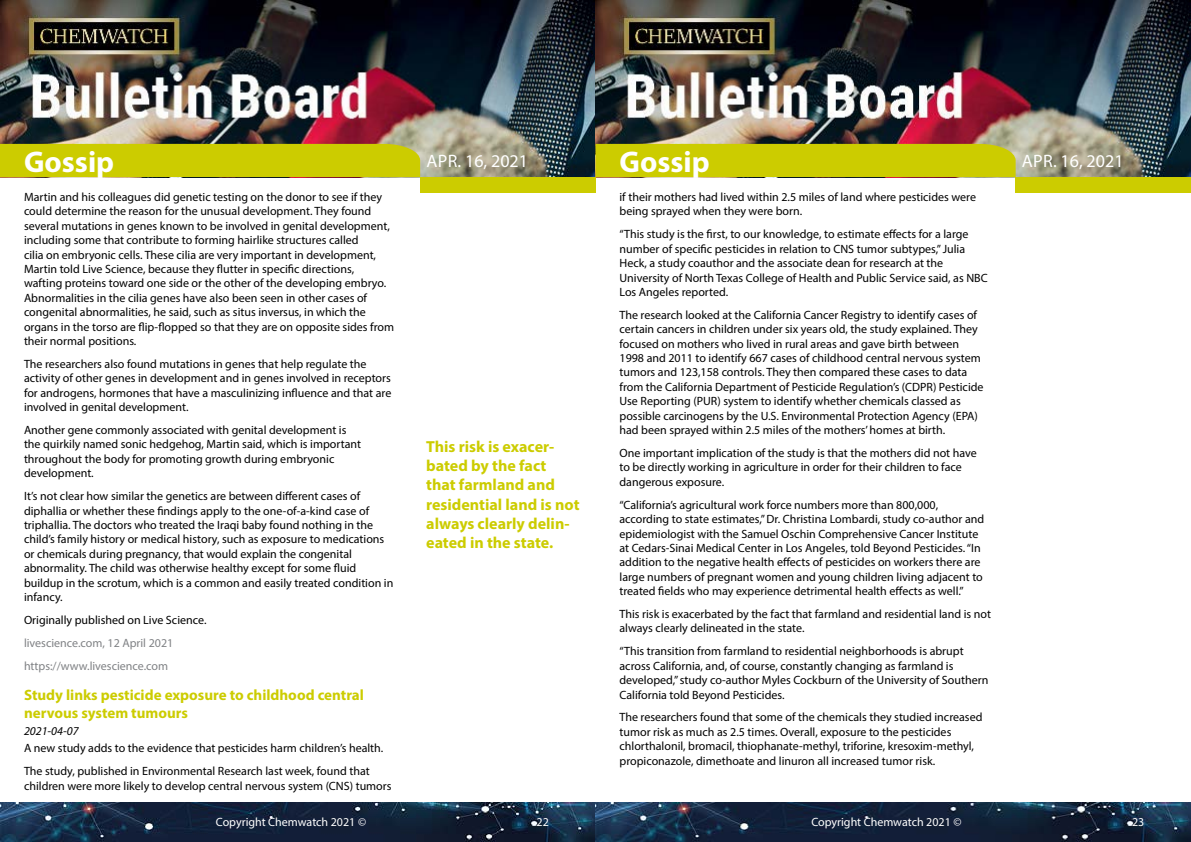
<style>
.page{position:relative;width:1191px;height:842px;background:#fff}
.page>*{position:absolute;margin:0;border:0;box-sizing:border-box;transform-origin:0 0}
.t1{font:700 30px "Myriad Pro";color:#fff}
.t2{font:18px "Myriad Pro";color:#fff}
.t3{font:700 16px/19.2px "Myriad Pro";color:#cc0}
.t4{font:700 15px/18px "Myriad Pro";color:#cc0}
.t5{font:12px/14.4px "Myriad Pro";color:#000}
.t6{font:12px/22.9px "Myriad Pro";color:#808285}
.t7{font:12px "Myriad Pro";color:#fff}
.t8{font:italic 12px "Myriad Pro";color:#000}
</style>
<div class="page">
<img style="left:0;top:0;width:1191px;height:177px">
<div style="left:420px;top:177px;width:175px;height:15px;background:#cc0"></div>
<div style="left:1015px;top:177px;width:176px;height:15px;background:#cc0"></div>
<div style="left:0;top:144px;width:420px;height:33px;background:#cc0"></div>
<div style="left:595px;top:144px;width:420px;height:33px;background:#cc0"></div>
<img style="left:0;top:802px;width:1191px;height:40px">
<h1 class="t1" style="left:24px;top:142px;width:92px">Gossip</h1>
<h1 class="t1" style="left:619px;top:142px;width:92px">Gossip</h1>
<p class="t5" style="left:619px;top:190px;width:358px">if their mothers had lived within 2.5 miles of land where pesticides were being sprayed when they were born.</p>
<p class="t5" style="left:619px;top:227px;width:370px">“This study is the first, to our knowledge, to estimate effects for a large number of specific pesticides in relation to CNS tumor subtypes,” Julia Heck, a study coauthor and the associate dean for research at the University of North Texas College of Health and Public Service said, as NBC Los Angeles reported.</p>
<p class="t5" style="left:619px;top:307px;width:365px">The research looked at the California Cancer Registry to identify cases of certain cancers in children under six years old, the study explained. They focused on mothers who lived in rural areas and gave birth between 1998 and 2011 to identify 667 cases of childhood central nervous system tumors and 123,158 controls. They then compared these cases to data from the California Department of Pesticide Regulation’s (CDPR) Pesticide Use Reporting (PUR) system to identify whether chemicals classed as possible carcinogens by the U.S. Environmental Protection Agency (EPA) had been sprayed within 2.5 miles of the mothers’ homes at birth.</p>
<p class="t5" style="left:619px;top:446px;width:359px">One important implication of the study is that the mothers did not have to be directly working in agriculture in order for their children to face dangerous exposure.</p>
<p class="t5" style="left:619px;top:497px;width:366px">“California’s agricultural work force numbers more than 800,000, according to state estimates,” Dr. Christina Lombardi, study co-author and epidemiologist with the Samuel Oschin Comprehensive Cancer Institute at Cedars-Sinai Medical Center in Los Angeles, told Beyond Pesticides. “In addition to the negative health effects of pesticides on workers there are large numbers of pregnant women and young children living adjacent to treated fields who may experience detrimental health effects as well.”</p>
<p class="t5" style="left:619px;top:607px;width:373px">This risk is exacerbated by the fact that farmland and residential land is not always clearly delineated in the state.</p>
<p class="t5" style="left:619px;top:644px;width:370px">“This transition from farmland to residential neighborhoods is abrupt across California, and, of course, constantly changing as farmland is developed,” study co-author Myles Cockburn of the University of Southern California told Beyond Pesticides.</p>
<p class="t5" style="left:619px;top:710px;width:364px">The researchers found that some of the chemicals they studied increased tumor risk as much as 2.5 times. Overall, exposure to the pesticides chlorthalonil, bromacil, thiophanate-methyl, triforine, kresoxim-methyl, propiconazole, dimethoate and linuron all increased tumor risk.</p>
<h2 class="t2" style="left:426px;top:150px;width:103px">Apr. 16, 2021</h2>
<h2 class="t2" style="left:1022px;top:150px;width:103px">Apr. 16, 2021</h2>
<p class="t5" style="left:24px;top:190px;width:372px">Martin and his colleagues did genetic testing on the donor to see if they could determine the reason for the unusual development. They found several mutations in genes known to be involved in genital development, including some that contribute to forming hairlike structures called<br>cilia on embryonic cells. These cilia are very important in development, Martin told Live Science, because they flutter in specific directions, wafting proteins toward one side or the other of the developing embryo.<br>Abnormalities in the cilia genes have also been seen in other cases of congenital abnormalities, he said, such as situs inversus, in which the organs in the torso are flip-flopped so that they are on opposite sides from their normal positions.</p>
<p class="t5" style="left:24px;top:357px;width:369px">The researchers also found mutations in genes that help regulate the activity of other genes in development and in genes involved in receptors for androgens, hormones that have a masculinizing influence and that are involved in genital development.</p>
<p class="t5" style="left:24px;top:423px;width:338px">Another gene commonly associated with genital development is the quirkily named sonic hedgehog, Martin said, which is important throughout the body for promoting growth during embryonic development.</p>
<p class="t5" style="left:24px;top:489px;width:371px">It’s not clear how similar the genetics are between different cases of diphallia or whether these findings apply to the one-of-a-kind case of triphallia. The doctors who treated the Iraqi baby found nothing in the child’s family history or medical history, such as exposure to medications or chemicals during pregnancy, that would explain the congenital abnormality. The child was otherwise healthy except for some fluid buildup in the scrotum, which is a common and easily treated condition in infancy.</p>
<p class="t5" style="left:24px;top:612px;width:184px">Originally published on Live Science.</p>
<p class="t6" style="left:24px;top:631px;width:151px">livescience.com, 12 April 2021 https://www.livescience.com</p>
<p class="t4" style="left:24px;top:685px;width:341px">Study links pesticide exposure to childhood central nervous system tumours</p>
<p class="t8" style="left:24px;top:724px;width:56px">2021-04-07</p>
<p class="t5" style="left:24px;top:737px;width:361px;line-height:22.9px">A new study adds to the evidence that pesticides harm children’s health.<br>The study, published in Environmental Research last week, found that</p>
<p class="t5" style="left:24px;top:778px;width:369px">children were more likely to develop central nervous system (CNS) tumors</p>
<h3 class="t3" style="left:426px;top:436px;width:155px">This risk is exacer&shy;bated by the fact that farmland and residential land is not always clearly delin&shy;eated in the state.</h3>
<p class="t7" style="left:216px;top:815px;width:152px">Copyright Chemwatch 2021 ©</p>
<p class="t7" style="left:536px;top:815px;width:14px">22</p>
<p class="t7" style="left:811px;top:815px;width:152px">Copyright Chemwatch 2021 ©</p>
<p class="t7" style="left:1132px;top:815px;width:14px">23</p>
</div>
